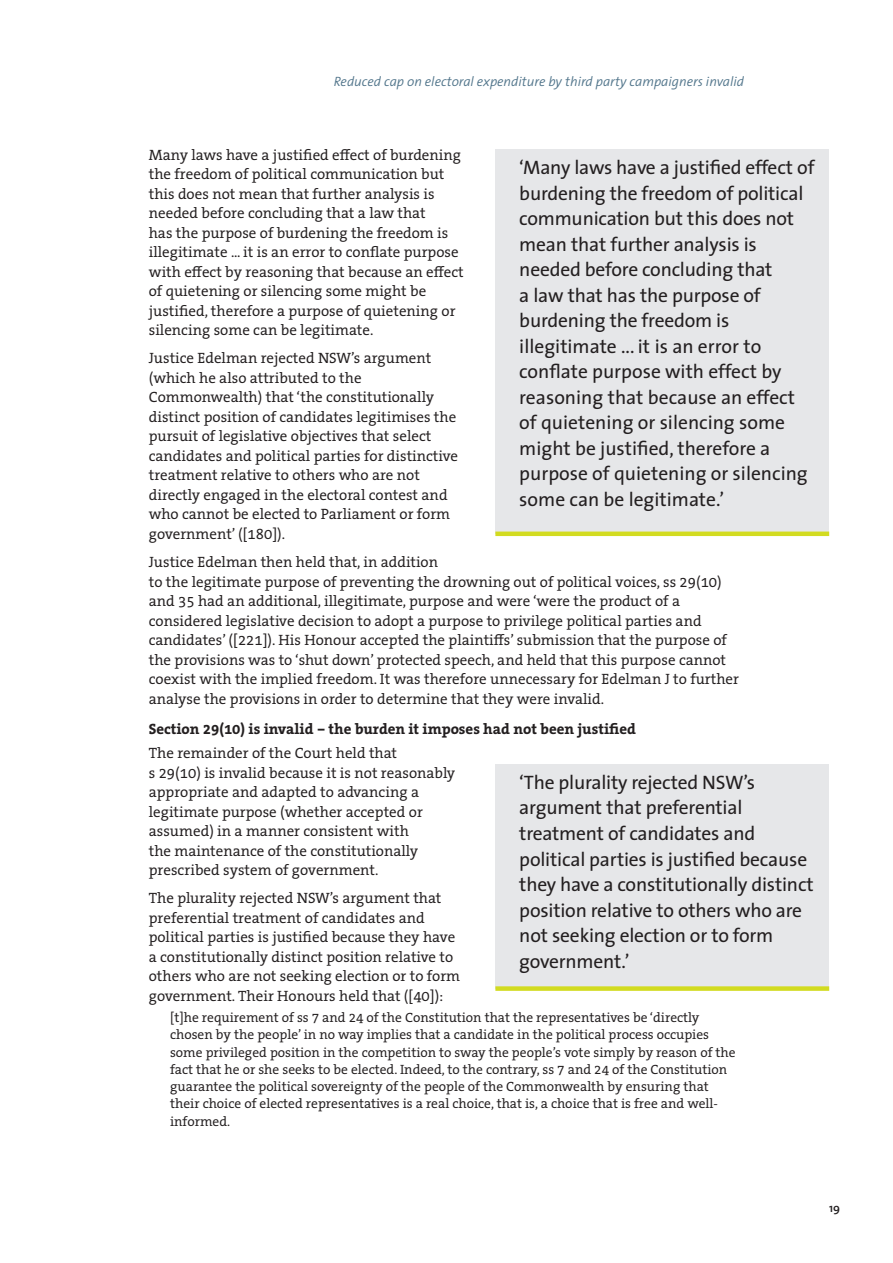
<style>
.page{position:relative;width:893px;height:1263px;background:#fff}
.page>*{position:absolute;margin:0;border:0;box-sizing:border-box;transform-origin:0 0}
.t1{font:19.5px/25.5px "The Sans";letter-spacing:-.01em;color:#231f20}
.t2{font:15px/19.5px "The Serif Office";color:#231f20}
.t3{font:700 15px "The Serif Office";color:#231f20}
.t4{font:13.5px/17.2px "The Serif Office";color:#231f20}
.t5{font:italic 300 13.5px "The Sans";color:#50748a}
.t6{font:600 12px "The Sans";color:#231f20}
</style>
<div class="page">
<div style="left:495px;top:764px;width:334px;height:224px;background:#e6e7e9"></div>
<div style="left:495px;top:986px;width:334px;height:5px;background:#d2db20"></div>
<div style="left:495px;top:149px;width:334px;height:385px;background:#e6e7e9"></div>
<div style="left:495px;top:531px;width:334px;height:5px;background:#d2db20"></div>
<p class="t5" style="left:334px;top:71px;width:412px">Reduced cap on electoral expenditure by third party campaigners invalid</p>
<p class="t2" style="left:149px;top:145px;width:316px">Many laws have a justified effect of burdening the freedom of political communication but this does not mean that further analysis is needed before concluding that a law that<br>has the purpose of burdening the freedom is illegitimate ... it is an error to conflate purpose with effect by reasoning that because an effect of quietening or silencing some might be justified, therefore a purpose of quietening or silencing some can be legitimate.</p>
<p class="t2" style="left:149px;top:348px;width:311px">Justice Edelman rejected NSW’s argument (which he also attributed to the Commonwealth) that ‘the constitutionally distinct position of candidates legitimises the pursuit of legislative objectives that select candidates and political parties for distinctive treatment relative to others who are not directly engaged in the electoral contest and who cannot be elected to Parliament or form government’ ([180]).</p>
<p class="t2" style="left:149px;top:552px;width:592px">Justice Edelman then held that, in addition<br>to the legitimate purpose of preventing the drowning out of political voices, ss 29(10) and 35 had an additional, illegitimate, purpose and were ‘were the product of a considered legislative decision to adopt a purpose to privilege political parties and candidates’ ([221]). His Honour accepted the plaintiffs’ submission that the purpose of the provisions was to ‘shut down’ protected speech, and held that this purpose cannot coexist with the implied freedom. It was therefore unnecessary for Edelman J to further analyse the provisions in order to determine that they were invalid.</p>
<p class="t3" style="left:149px;top:719px;width:489px">Section 29(10) is invalid – the burden it imposes had not been justified</p>
<p class="t2" style="left:149px;top:743px;width:308px">The remainder of the Court held that<br>s 29(10) is invalid because it is not reasonably appropriate and adapted to advancing a legitimate purpose (whether accepted or assumed) in a manner consistent with<br>the maintenance of the constitutionally prescribed system of government.</p>
<p class="t2" style="left:149px;top:888px;width:313px">The plurality rejected NSW’s argument that preferential treatment of candidates and political parties is justified because they have a constitutionally distinct position relative to others who are not seeking election or to form government. Their Honours held that ([40]):</p>
<p class="t4" style="left:170px;top:1008px;width:567px">[t]he requirement of ss 7 and 24 of the Constitution that the representatives be ‘directly chosen by the people’ in no way implies that a candidate in the political process occupies some privileged position in the competition to sway the people’s vote simply by reason of the fact that he or she seeks to be elected. Indeed, to the contrary, ss 7 and 24 of the Constitution guarantee the political sovereignty of the people of the Commonwealth by ensuring that their choice of elected representatives is a real choice, that is, a choice that is free and well&shy;informed.</p>
<p class="t1" style="left:519px;top:154px;width:297px">‘Many laws have a justified effect of burdening the freedom of political communication but this does not mean that further analysis is needed before concluding that<br>a law that has the purpose of burdening the freedom is illegitimate ... it is an error to conflate purpose with effect by reasoning that because an effect of quietening or silencing some might be justified, therefore a purpose of quietening or silencing some can be legitimate.’</p>
<p class="t1" style="left:519px;top:769px;width:296px">‘The plurality rejected NSW’s argument that preferential treatment of candidates and political parties is justified because they have a constitutionally distinct position relative to others who are not seeking election or to form government.’</p>
<p class="t6" style="left:829px;top:1198px;width:13px">19</p>
</div>
